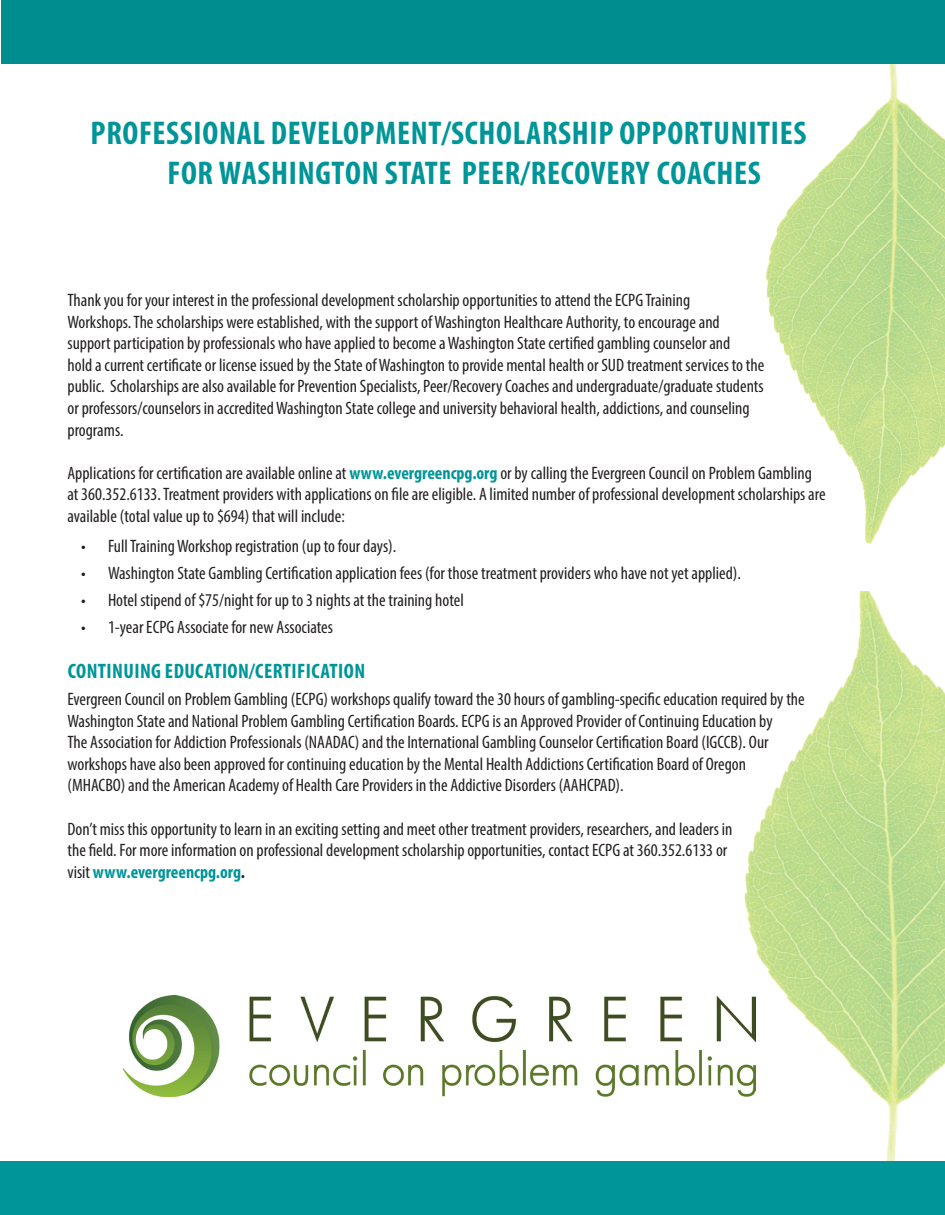
<style>
.page{position:relative;width:945px;height:1215px;background:#fff}
.page>*{position:absolute;margin:0;border:0;box-sizing:border-box;transform-origin:0 0}
.Large_Header{font:700 condensed 33px "Myriad Pro";letter-spacing:.02em;color:#009598}
.Heading{font:700 condensed 21px "Myriad Pro";letter-spacing:.02em;color:#009598}
.Regular_Text{font:condensed 18px/21.6px "Myriad Pro";color:#231f20}
.s1{font-weight:700;color:#009598}
.s2{font-weight:700}
</style>
<div class="page">
<img style="left:742px;top:592px;width:203px;height:569px">
<img style="left:766px;top:64px;width:179px;height:480px">
<img style="left:124px;top:995px;width:632px;height:101px">
<div style="left:0;top:1161px;width:945px;height:54px;background:#009598"></div>
<div style="left:2px;top:0;width:943px;height:64px;background:#008d90"></div>
<p class="Large_Header" style="left:91px;top:112px;width:717px">PROFESSIONAL DEVELOPMENT/SCHOLARSHIP OPPORTUNITIES</p>
<p class="Large_Header" style="left:167px;top:152px;width:595px">FORWASHINGTON STATE PEER/RECOVERY COACHES</p>
<p class="Regular_Text" style="left:68px;top:289px;width:698px">Thank you for your interest in the professional development scholarship opportunities to attend the ECPG Training<br>Workshops. The scholarships were established, with the support of Washington Healthcare Authority, to encourage and support participation by professionals who have applied to become a Washington State certified gambling counselor and<br>hold a current certificate or license issued by the State of Washington to provide mental health or SUD treatment services to the public. Scholarships are also available for Prevention Specialists, Peer/Recovery Coaches and undergraduate/graduate students or professors/counselors in accredited Washington State college and university behavioral health, addictions, and counseling programs.</p>
<p class="Regular_Text" style="left:68px;top:462px;width:760px">Applications for certification are available online at <span class="s1">www.evergreencpg.org</span> or by calling the Evergreen Council on Problem Gambling at 360.352.6133. Treatment providers with applications on file are eligible. A limited number of professional development scholarships are available (total value up to $694) that will include:</p>
<p class="Regular_Text" style="left:81px;top:535px;width:317px">• Full Training Workshop registration (up to four days).</p>
<p class="Regular_Text" style="left:81px;top:562px;width:661px">• Washington State Gambling Certification application fees (for those treatment providers who have not yet applied).</p>
<p class="Regular_Text" style="left:81px;top:589px;width:384px">• Hotel stipend of $75/night for up to 3 nights at the training hotel</p>
<p class="Regular_Text" style="left:81px;top:616px;width:253px">• 1-year ECPG Associate for new Associates</p>
<p class="Heading" style="left:68px;top:658px;width:299px">CONTINUING EDUCATION/CERTIFICATION</p>
<p class="Regular_Text" style="left:68px;top:688px;width:739px">Evergreen Council on Problem Gambling (ECPG) workshops qualify toward the 30 hours of gambling-specific education required by the Washington State and National Problem Gambling Certification Boards. ECPG is an Approved Provider of Continuing Education by<br>The Association for Addiction Professionals (NAADAC) and the International Gambling Counselor Certification Board (IGCCB). Our workshops have also been approved for continuing education by the Mental Health Addictions Certification Board of Oregon (MHACBO) and the American Academy of Health Care Providers in the Addictive Disorders (AAHCPAD).</p>
<p class="Regular_Text" style="left:68px;top:818px;width:666px">Don’t miss this opportunity to learn in an exciting setting and meet other treatment providers, researchers, and leaders in the field. For more information on professional development scholarship opportunities, contact ECPG at 360.352.6133 or visit <span class="s1">www.evergreencpg.org</span><span class="s2">.</span></p>
</div>
